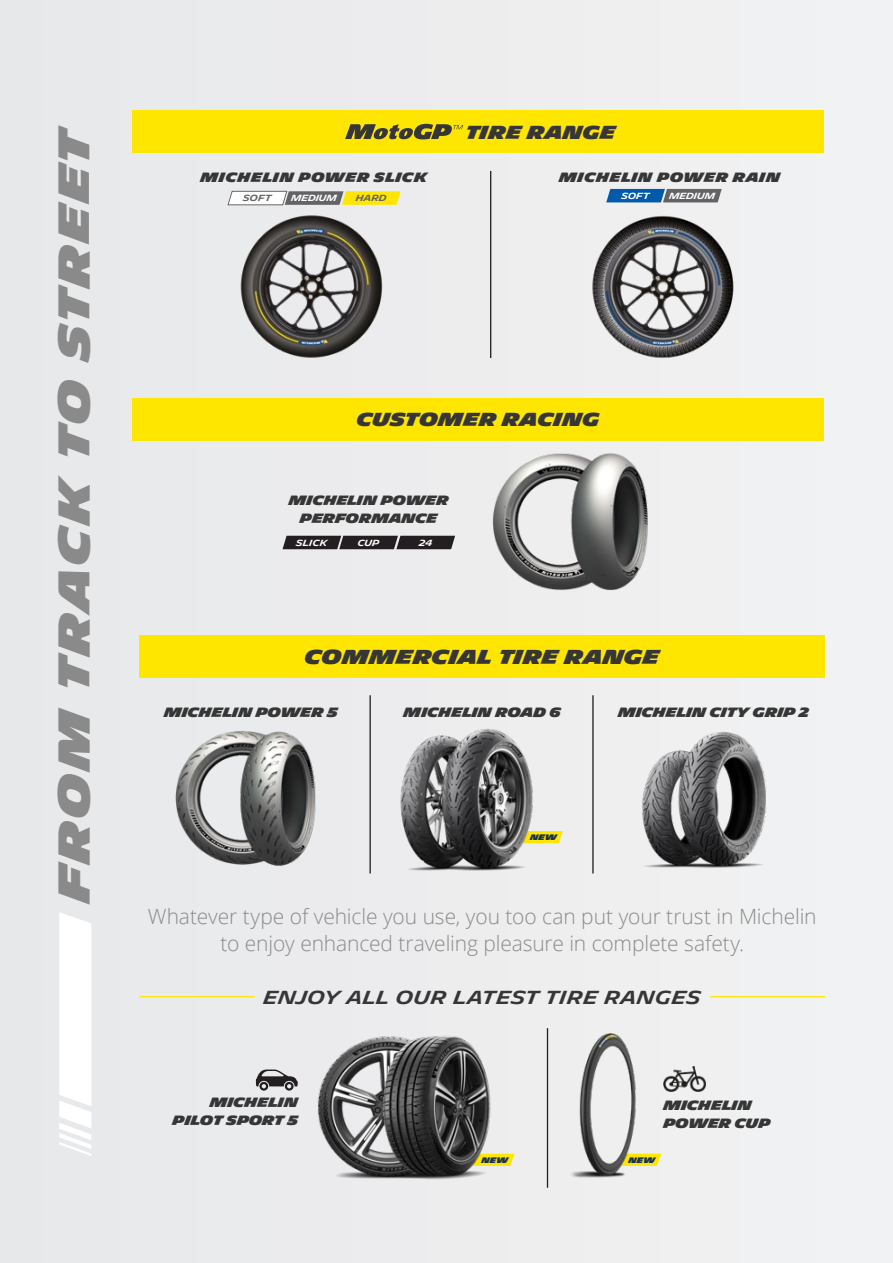
<style>
.page{position:relative;width:893px;height:1263px;background:#ececee}
.page>*{position:absolute;margin:0;border:0;box-sizing:border-box;transform-origin:0 0}
.t1{font:900 43.5px "Michelin Unit Titling";color:#8a8a8a}
.t2{font:300 21px/26.7px "Open Sans";letter-spacing:-.005em;color:#8a8a8a;text-align:center}
.t3{font:900 19.65px "Michelin Unit Titling";color:#363636}
.t4{font:600 18.3px "Michelin Unit Titling";letter-spacing:.015em;color:#363636}
.t5{font:900 18.3px "Michelin Unit Titling";color:#363636}
.t6{font:900 13.05px/17.9px "Michelin Unit Titling";letter-spacing:-.01em;color:#363636;text-align:center}
.t7{font:900 13.05px "Michelin Unit Titling";letter-spacing:.035em;color:#363636}
.t8{font:600 8.7px "Michelin";letter-spacing:-.025em;color:#fff}
.t9{font:600 8.7px "Michelin";color:#636366}
.t10{font:900 7.8px "Michelin";color:#183153}
</style>
<div class="page">
<img style="left:175px;top:735px;width:42px;height:125px">
<img style="left:217px;top:731px;width:99px;height:135px">
<hr style="left:369px;top:695px;width:2px;height:178px;background:#231f20">
<hr style="left:592px;top:695px;width:2px;height:178px;background:#231f20">
<div style="left:282px;top:536px;width:173px;height:13px;background:#231f20"></div>
<img style="left:592px;top:216px;width:142px;height:142px">
<img style="left:235px;top:210px;width:154px;height:153px;border-radius:77px">
<svg style="left:606px;top:189px;width:116px;height:13px;background:#3c668d"></svg>
<svg style="left:227px;top:191px;width:174px;height:14px;background:#c7bf7b"></svg>
<svg style="left:256px;top:1070px;width:42px;height:20px"></svg>
<img style="left:476px;top:440px;width:73px;height:149px">
<img style="left:549px;top:440px;width:128px;height:150px">
<img style="left:663px;top:1066px;width:42px;height:26px">
<svg style="left:638px;top:1154px;width:23px;height:12px"></svg>
<svg style="left:536px;top:831px;width:27px;height:12px"></svg>
<img style="left:571px;top:1034px;width:67px;height:144px">
<img style="left:400px;top:728px;width:136px;height:143px">
<img style="left:642px;top:732px;width:124px;height:136px">
<img style="left:317px;top:1047px;width:34px;height:131px">
<img style="left:351px;top:1036px;width:164px;height:144px">
<hr style="left:547px;top:1028px;width:1px;height:160px;background:#231f20">
<div style="left:133px;top:398px;width:691px;height:42px;background:#ffe601"></div>
<div style="left:139px;top:635px;width:686px;height:43px;background:#ffe601"></div>
<div style="left:133px;top:111px;width:691px;height:42px;background:#ffe601"></div>
<svg style="left:345px;top:124px;width:118px;height:15px"></svg>
<hr style="left:490px;top:171px;width:1px;height:187px;background:#231f20">
<hr style="left:139px;top:996px;width:115px;height:1px;background:#ffe601">
<hr style="left:710px;top:996px;width:115px;height:1px;background:#ffe601">
<svg style="left:59px;top:913px;width:32px;height:243px"></svg>
<p class="t1" style="left:49px;top:902px;width:779px;rotate:-90deg">FROM TRACK TO STREET</p>
<p class="t5" style="left:466px;top:122px;width:151px">TIRE RANGE</p>
<p class="t7" style="left:200px;top:170px;width:229px">MICHELIN POWER SLICK</p>
<p class="t7" style="left:559px;top:170px;width:223px">MICHELIN POWER RAIN</p>
<p class="t9" style="left:243px;top:193px;width:30px">SOFT</p>
<p class="t8" style="left:291px;top:193px;width:48px">MEDIUM</p>
<p class="t9" style="left:356px;top:193px;width:33px">HARD</p>
<p class="t8" style="left:621px;top:191px;width:30px">SOFT</p>
<p class="t8" style="left:669px;top:191px;width:48px">MEDIUM</p>
<p class="t5" style="left:357px;top:409px;width:245px">CUSTOMER RACING</p>
<p class="t6" style="left:289px;top:492px;width:161px">MICHELIN POWER<br>PERFORMANCE</p>
<p class="t8" style="left:296px;top:538px;width:33px">SLICK</p>
<p class="t8" style="left:358px;top:538px;width:23px">CUP</p>
<p class="t8" style="left:419px;top:538px;width:15px">24</p>
<p class="t3" style="left:305px;top:646px;width:356px">COMMERCIAL TIRE RANGE</p>
<p class="t6" style="left:164px;top:704px;width:175px">MICHELIN POWER 5</p>
<p class="t6" style="left:404px;top:704px;width:159px">MICHELIN ROAD 6</p>
<p class="t10" style="left:530px;top:833px;width:29px">NEW</p>
<p class="t6" style="left:618px;top:704px;width:193px">MICHELIN CITY GRIP 2</p>
<p class="t2" style="left:148px;top:903px;width:670px">Whatever type of vehicle you use, you too can put your trust in Michelin to enjoy enhanced traveling pleasure in complete safety.</p>
<p class="t4" style="left:263px;top:987px;width:439px">ENJOY ALL OUR LATEST TIRE RANGES</p>
<p class="t6" style="left:173px;top:1094px;width:127px;text-align:right">MICHELIN<br>PILOT SPORT 5</p>
<p class="t6" style="left:663px;top:1097px;width:90px">MICHELIN</p>
<p class="t6" style="left:663px;top:1115px;width:109px">POWER CUP</p>
<p class="t10" style="left:481px;top:1155px;width:29px">NEW</p>
<p class="t10" style="left:628px;top:1155px;width:29px">NEW</p>
</div>
